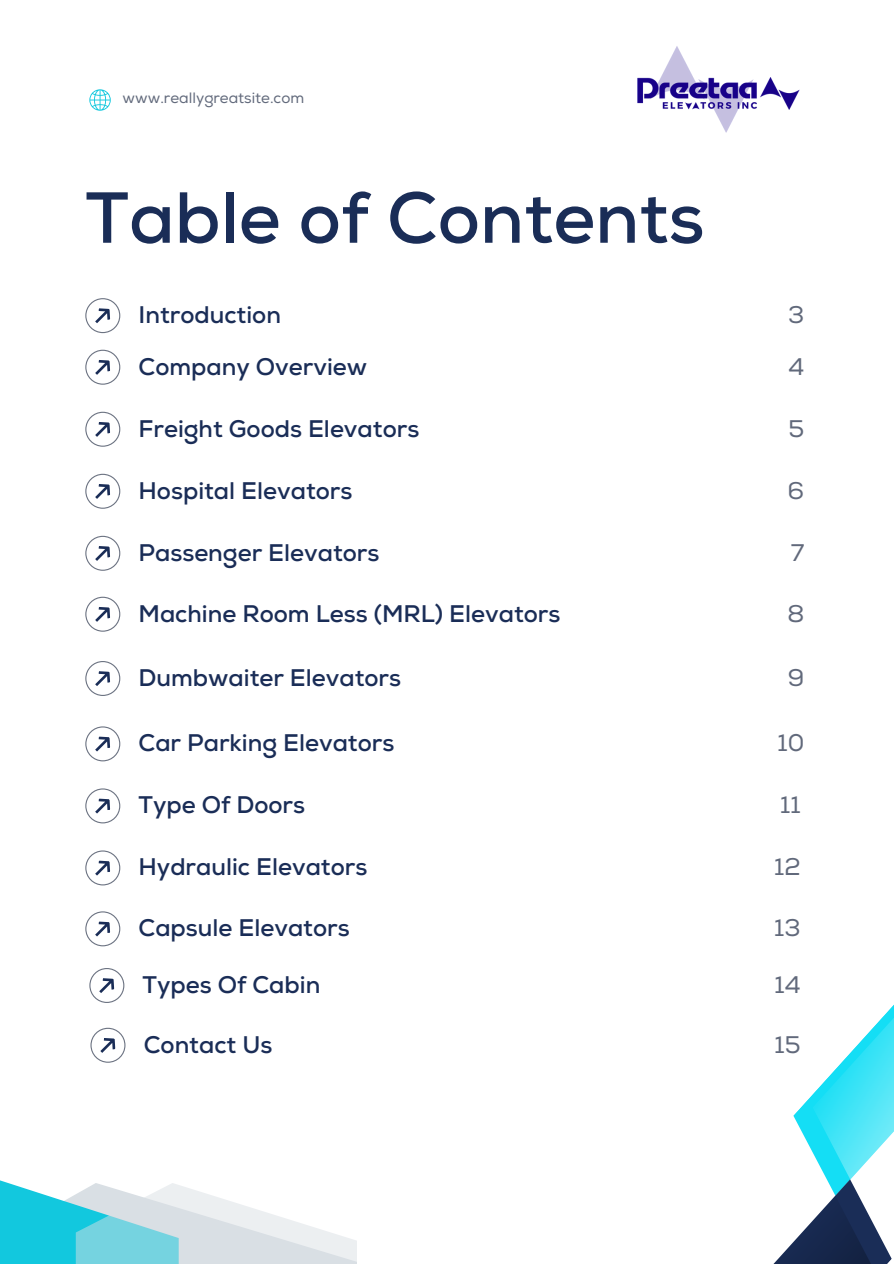
<style>
.page{position:relative;width:894px;height:1264px;background:#fff}
.page>*{position:absolute;margin:0;border:0;box-sizing:border-box;transform-origin:0 0}
.t1{font:700 72px "Nexa";color:#1a2d57}
.t2{font:700 24px "Nexa";color:#1a2d57}
.t3{font:24px "Nexa";color:#61697b}
.t4{font:15px "Nexa";color:#61697b}
</style>
<div class="page">
<svg style="left:774px;top:1006px;width:119px;height:257px"></svg>
<svg style="left:89px;top:89px;width:22px;height:22px"></svg>
<svg style="left:85px;top:298px;width:35px;height:35px"></svg>
<svg style="left:85px;top:350px;width:35px;height:34px"></svg>
<svg style="left:85px;top:412px;width:35px;height:34px"></svg>
<svg style="left:85px;top:474px;width:35px;height:34px"></svg>
<svg style="left:85px;top:536px;width:35px;height:34px"></svg>
<svg style="left:85px;top:596px;width:35px;height:35px"></svg>
<svg style="left:85px;top:661px;width:35px;height:35px"></svg>
<svg style="left:85px;top:726px;width:35px;height:35px"></svg>
<svg style="left:85px;top:788px;width:35px;height:35px"></svg>
<svg style="left:85px;top:850px;width:35px;height:35px"></svg>
<svg style="left:85px;top:911px;width:35px;height:35px"></svg>
<img style="left:637px;top:46px;width:163px;height:87px">
<svg style="left:0;top:1180px;width:357px;height:83px"></svg>
<svg style="left:89px;top:968px;width:35px;height:34px"></svg>
<svg style="left:90px;top:1027px;width:35px;height:35px"></svg>
<p class="t4" style="left:122px;top:89px;width:183px">www.reallygreatsite.com</p>
<p class="t1" style="left:85px;top:175px;width:620px">Table of Contents</p>
<p class="t2" style="left:138px;top:300px;width:144px">Introduction</p>
<h1 class="t2" style="left:138px;top:352px;width:230px">Company Overview</h1>
<p class="t3" style="left:787px;top:300px;width:18px">3</p>
<h2 class="t3" style="left:788px;top:352px;width:17px">4</h2>
<p class="t2" style="left:138px;top:414px;width:282px">Freight Goods Elevators</p>
<p class="t3" style="left:788px;top:414px;width:17px">5</p>
<p class="t2" style="left:138px;top:476px;width:215px">Hospital Elevators</p>
<p class="t3" style="left:787px;top:476px;width:18px">6</p>
<p class="t2" style="left:138px;top:538px;width:242px">Passenger Elevators</p>
<h2 class="t3" style="left:790px;top:538px;width:15px">7</h2>
<p class="t2" style="left:138px;top:599px;width:423px">Machine Room Less (MRL) Elevators</p>
<p class="t3" style="left:787px;top:599px;width:18px">8</p>
<h2 class="t2" style="left:138px;top:663px;width:264px">Dumbwaiter Elevators</h2>
<p class="t3" style="left:787px;top:663px;width:18px">9</p>
<p class="t2" style="left:138px;top:728px;width:257px">Car Parking Elevators</p>
<h2 class="t3" style="left:777px;top:728px;width:28px">10</h2>
<p class="t2" style="left:138px;top:790px;width:168px">Type Of Doors</p>
<p class="t3" style="left:780px;top:790px;width:22px">11</p>
<h2 class="t2" style="left:138px;top:852px;width:230px">Hydraulic Elevators</h2>
<p class="t2" style="left:138px;top:913px;width:213px">Capsule Elevators</p>
<p class="t3" style="left:774px;top:852px;width:28px">12</p>
<h2 class="t3" style="left:774px;top:913px;width:28px">13</h2>
<p class="t2" style="left:142px;top:970px;width:179px">Types Of Cabin</p>
<h2 class="t3" style="left:774px;top:970px;width:27px">14</h2>
<p class="t2" style="left:144px;top:1030px;width:130px">Contact Us</p>
<p class="t3" style="left:774px;top:1030px;width:27px">15</p>
</div>
